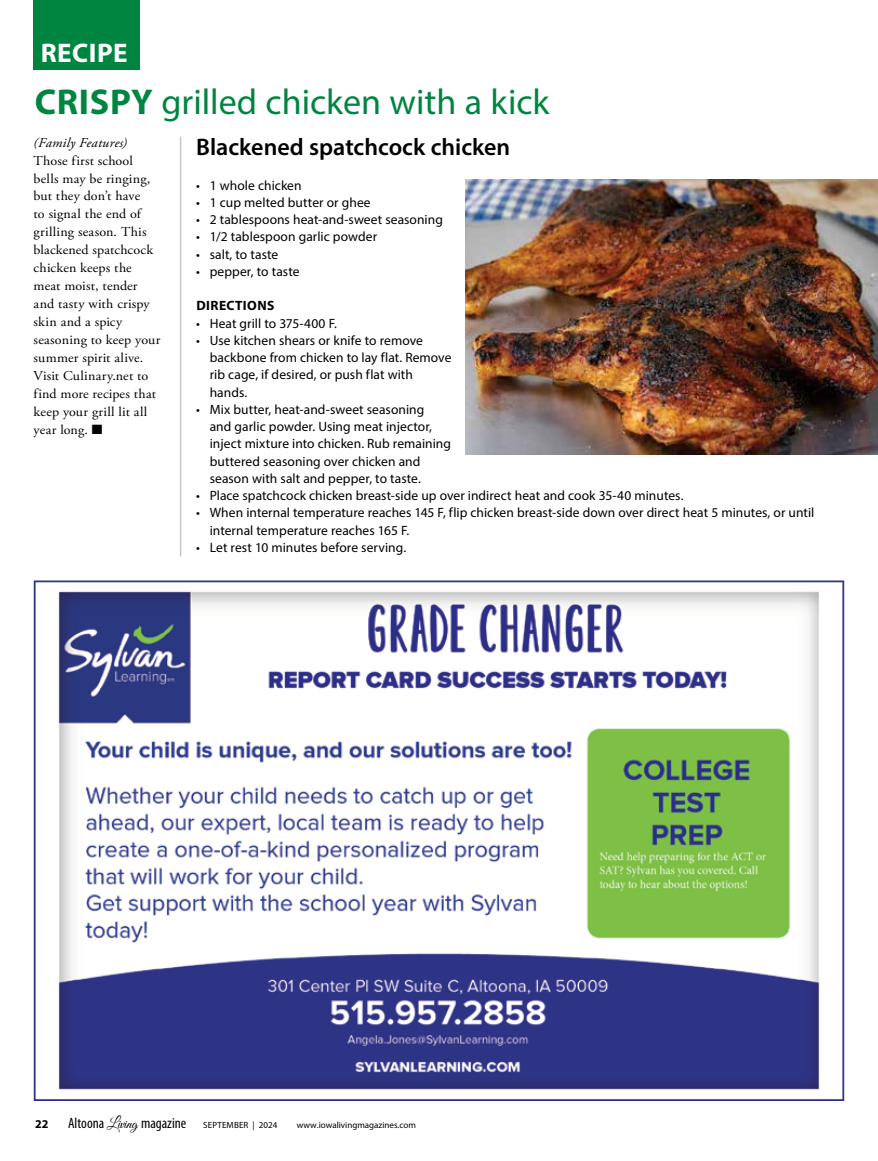
<style>
.page{position:relative;width:878px;height:1161px;background:#fff}
.page>*{position:absolute;margin:0;border:0;box-sizing:border-box;transform-origin:0 0}
.t1{font:36px "Myriad Pro";color:#008541}
.t2{font:700 27px "Myriad Pro";letter-spacing:.02em;color:#fff}
.t3{font:600 24px "Myriad Pro";color:#000}
.t4{font:condensed 15px "Myriad Pro";color:#000}
.t5{font:13.5px/17.2px "Myriad Pro";letter-spacing:.005em;color:#000}
.t6{font:13.5px/18px "Adobe Garamond Pro";letter-spacing:.01em;color:#000;scale:1.04 1}
.t7{font:italic 13.5px "Adobe Garamond Pro";letter-spacing:.01em;color:#000;scale:1.04 1}
.t8{font:700 13.5px "Myriad Pro";letter-spacing:.03em;color:#000}
.t9{font:700 12px "Myriad Pro";color:#000}
.t10{font:9px "Myriad Pro";color:#000}
.t11{font:9px "Myriad Pro";letter-spacing:.02em;color:#000}
.s1{font-weight:700}
.s2{font-family:"Great Vibes";font-stretch:normal}
</style>
<div class="page">
<div style="left:34px;top:0;width:106px;height:69px;background:#008541"></div>
<img style="left:465px;top:180px;width:412px;height:274px">
<hr style="left:180px;top:137px;width:1px;height:419px;background:#c7c8ca">
<img style="left:34px;top:580px;width:810px;height:521px">
<h2 class="t2" style="left:41px;top:36px;width:88px">RECIPE</h2>
<h1 class="t1" style="left:35px;top:80px;width:516px"><span class="s1">CRISPY</span> grilled chicken with a kick</h1>
<p class="t7" style="left:34px;top:134px;width:91px">(Family Features)</p>
<p class="t6" style="left:34px;top:152px;width:123px">Those first school bells may be ringing, but they don’t have<br>to signal the end of grilling season. This blackened spatchcock chicken keeps the meat moist, tender and tasty with crispy skin and a spicy seasoning to keep your summer spirit alive.<br>Visit Culinary.net to find more recipes that keep your grill lit all year long. ■</p>
<h3 class="t3" style="left:196px;top:131px;width:315px">Blackened spatchcock chicken</h3>
<p class="t5" style="left:196px;top:176px;width:107px">• 1 whole chicken</p>
<p class="t5" style="left:196px;top:194px;width:176px">• 1 cup melted butter or ghee</p>
<p class="t5" style="left:196px;top:211px;width:248px">• 2 tablespoons heat-and-sweet seasoning</p>
<p class="t5" style="left:196px;top:228px;width:182px">• 1/2 tablespoon garlic powder</p>
<p class="t5" style="left:196px;top:245px;width:84px">• salt, to taste</p>
<p class="t5" style="left:196px;top:263px;width:105px">• pepper, to taste</p>
<p class="t8" style="left:196px;top:297px;width:79px">DIRECTIONS</p>
<p class="t5" style="left:196px;top:314px;width:142px">• Heat grill to 375-400 F.</p>
<p class="t5" style="left:210px;top:332px;width:243px;text-indent:-14px">• Use kitchen shears or knife to remove backbone from chicken to lay flat. Remove rib cage, if desired, or push flat with hands.</p>
<p class="t5" style="left:210px;top:401px;width:243px;text-indent:-14px">• Mix butter, heat-and-sweet seasoning<br>and garlic powder. Using meat injector, inject mixture into chicken. Rub remaining buttered seasoning over chicken and season with salt and pepper, to taste.</p>
<p class="t5" style="left:196px;top:487px;width:488px">• Place spatchcock chicken breast-side up over indirect heat and cook 35-40 minutes.</p>
<p class="t5" style="left:210px;top:504px;width:606px;text-indent:-14px">• When internal temperature reaches 145 F, flip chicken breast-side down over direct heat 5 minutes, or until internal temperature reaches 165 F.</p>
<p class="t5" style="left:196px;top:539px;width:211px">• Let rest 10 minutes before serving.</p>
<p class="t9" style="left:35px;top:1116px;width:15px">22</p>
<p class="t4" style="left:68px;top:1114px;width:120px">Altoona <span class="s2">Living</span> magazine</p>
<p class="t11" style="left:203px;top:1119px;width:76px">SEPTEMBER | 2024</p>
<p class="t10" style="left:297px;top:1119px;width:121px">www.iowalivingmagazines.com</p>
</div>
